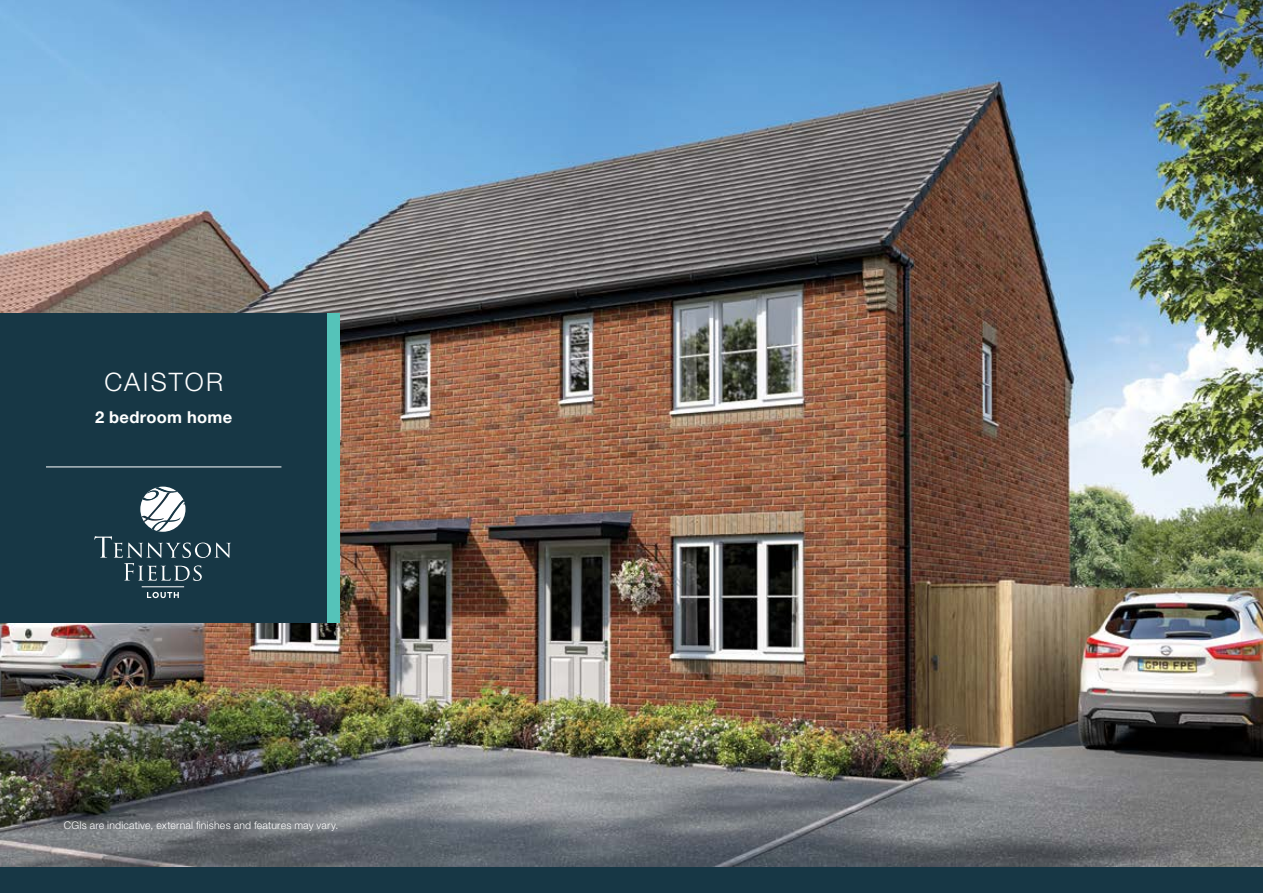
<style>
.page{position:relative;width:1263px;height:893px;background:#fff}
.page>*{position:absolute;margin:0;border:0;box-sizing:border-box;transform-origin:0 0}
.t1{font:300 25.5px "Helvetica Neue";letter-spacing:.085em;color:#fff}
.t2{font:700 16.5px "Helvetica Neue";letter-spacing:.02em;color:#fff}
.t3{font:300 10.5px "Helvetica Neue";letter-spacing:.02em;color:#fff}
</style>
<div class="page">
<img style="left:0;top:0;width:1263px;height:867px">
<div style="left:0;top:313px;width:327px;height:309px;background:#173745"></div>
<hr style="left:46px;top:467px;width:235px;height:1px;background:#fff">
<div style="left:327px;top:313px;width:13px;height:309px;background:#55c3b9"></div>
<div style="left:0;top:867px;width:1263px;height:26px;background:#173745"></div>
<svg style="left:147px;top:592px;width:32px;height:6px"></svg>
<hr style="left:142px;top:586px;width:42px;height:1px;background:#fff">
<svg style="left:94px;top:487px;width:137px;height:94px"></svg>
<h1 class="t1" style="left:104px;top:366px;width:120px">CAISTOR</h1>
<h2 class="t2" style="left:95px;top:407px;width:139px">2 bedroom home</h2>
<p class="t3" style="left:64px;top:819px;width:276px">CGIs are indicative, external finishes and features may vary.</p>
</div>
